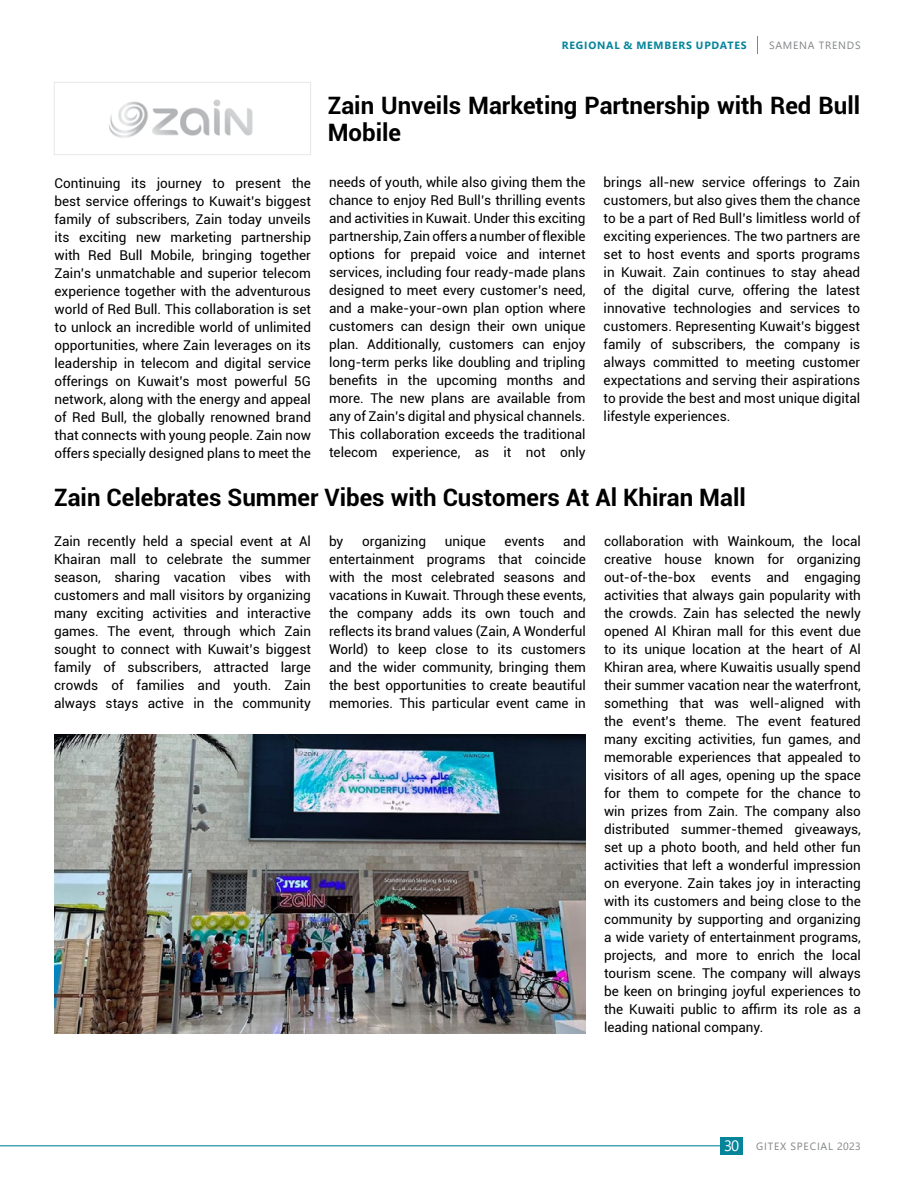
<style>
.page{position:relative;width:915px;height:1191px;background:#fff}
.page>*{position:absolute;margin:0;border:0;box-sizing:border-box;transform-origin:0 0}
.t1{font:700 24px/27px "Roboto";color:#000}
.t2{font:15px "Segoe UI";color:#fff}
.t3{font:13.5px/18px "Roboto";color:#000;text-align:justify}
.t4{font:10.5px "Segoe UI";letter-spacing:.075em;color:#828486}
.t5{font:700 10.5px "Segoe UI";letter-spacing:.075em;color:#05849a}
</style>
<div class="page">
<svg style="left:757px;top:36px;width:1px;height:18px"></svg>
<hr style="left:0;top:1145px;width:725px;height:1px;background:#05849a">
<div style="left:720px;top:1137px;width:22px;height:17px;background:#05849a"></div>
<img style="left:109px;top:99px;width:144px;height:39px">
<div style="left:54px;top:82px;width:257px;height:73px;border:1px solid #e6e7e8"></div>
<img style="left:54px;top:734px;width:531px;height:299px">
<p class="t5" style="left:561px;top:35px;width:186px">REGIONAL &amp; MEMBERS UPDATES</p>
<p class="t4" style="left:768px;top:35px;width:93px">SAMENA TRENDS</p>
<h1 class="t1" style="left:327px;top:91px;width:533px">Zain Unveils Marketing Partnership with Red Bull<br>Mobile</h1>
<p class="t3" style="left:54px;top:173px;width:258px">Continuing its journey to present the best service offerings to Kuwait’s biggest family of subscribers, Zain today unveils its exciting new marketing partnership with Red Bull Mobile, bringing together Zain’s unmatchable and superior telecom experience together with the adventurous world of Red Bull. This collaboration is set to unlock an incredible world of unlimited opportunities, where Zain leverages on its leadership in telecom and digital service offerings on Kuwait’s most powerful 5G network, along with the energy and appeal of Red Bull, the globally renowned brand that connects with young people. Zain now offers specially designed plans to meet the</p>
<p class="t3" style="left:329px;top:173px;width:258px">needs of youth, while also giving them the chance to enjoy Red Bull’s thrilling events and activities in Kuwait. Under this exciting partnership, Zain offers a number of flexible options for prepaid voice and internet services, including four ready-made plans designed to meet every customer’s need, and a make-your-own plan option where customers can design their own unique plan. Additionally, customers can enjoy long-term perks like doubling and tripling benefits in the upcoming months and more. The new plans are available from any of Zain’s digital and physical channels.<br>This collaboration exceeds the traditional telecom experience, as it not only</p>
<p class="t3" style="left:603px;top:173px;width:258px">brings all-new service offerings to Zain customers, but also gives them the chance to be a part of Red Bull’s limitless world of exciting experiences. The two partners are set to host events and sports programs in Kuwait. Zain continues to stay ahead of the digital curve, offering the latest innovative technologies and services to customers. Representing Kuwait’s biggest family of subscribers, the company is always committed to meeting customer expectations and serving their aspirations to provide the best and most unique digital lifestyle experiences.</p>
<h1 class="t1" style="left:54px;top:483px;width:693px">Zain Celebrates Summer Vibes with Customers At Al Khiran Mall</h1>
<p class="t3" style="left:329px;top:532px;width:258px;text-indent:234px">and entertainment programs that coincide with the most celebrated seasons and vacations in Kuwait. Through these events, the company adds its own touch and reflects its brand values (Zain, A Wonderful World) to keep close to its customers and the wider community, bringing them the best opportunities to create beautiful memories. This particular event came in</p>
<p class="t3" style="left:603px;top:532px;width:258px">collaboration with Wainkoum, the local creative house known for organizing out-of-the-box events and engaging activities that always gain popularity with the crowds. Zain has selected the newly opened Al Khiran mall for this event due to its unique location at the heart of Al Khiran area, where Kuwaitis usually spend their summer vacation near the waterfront, something that was well-aligned with the event’s theme. The event featured many exciting activities, fun games, and memorable experiences that appealed to visitors of all ages, opening up the space for them to compete for the chance to win prizes from Zain. The company also distributed summer-themed giveaways, set up a photo booth, and held other fun activities that left a wonderful impression on everyone. Zain takes joy in interacting with its customers and being close to the community by supporting and organizing a wide variety of entertainment programs, projects, and more to enrich the local tourism scene. The company will always be keen on bringing joyful experiences to the Kuwaiti public to affirm its role as a leading national company.</p>
<p class="t3" style="left:54px;top:532px;width:258px">Zain recently held a special event at Al Khairan mall to celebrate the summer season, sharing vacation vibes with customers and mall visitors by organizing many exciting activities and interactive games. The event, through which Zain sought to connect with Kuwait’s biggest family of subscribers, attracted large crowds of families and youth. Zain always stays active in the community</p>
<p class="t3" style="left:329px;top:532px;width:16px">by</p>
<p class="t3" style="left:362px;top:532px;width:65px">organizing</p>
<p class="t3" style="left:444px;top:532px;width:43px">unique</p>
<p class="t3" style="left:504px;top:532px;width:42px">events</p>
<p class="t2" style="left:723px;top:1131px;width:17px">30</p>
<p class="t4" style="left:756px;top:1136px;width:106px">GITEX SPECIAL 2023</p>
</div>
